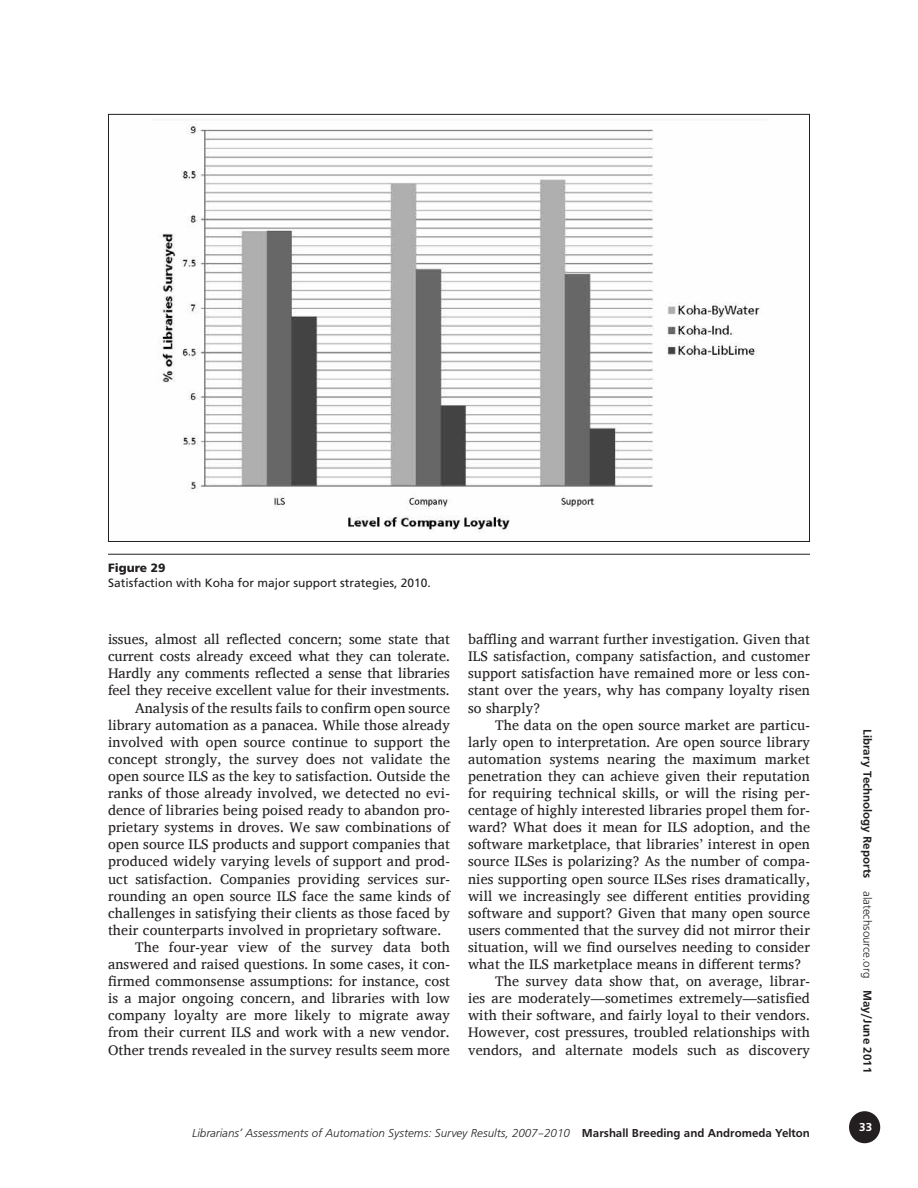
<style>
.page{position:relative;width:918px;height:1188px;background:#fff}
.page>*{position:absolute;margin:0;border:0;box-sizing:border-box;transform-origin:0 0}
.t1{font:14.25px/17.1px "Charis SIL";letter-spacing:.01em;color:#231f20;text-align:justify}
.t2{font:12px "Frugal Sans Light Italic DTC";color:#231f20}
.t3{font:12px "Frugal Sans Bold DTC";color:#231f20}
.t4{font:12px "Frutiger";color:#231f20}
.t5{font:900 12px "Frutiger";color:#231f20}
.t6{font:12px "Frugal Sans Bold DTC";color:#fff}
.s1{font-family:"Frugal Sans Bold DTC"}
.s2{font-family:"Frugal Sans Light DTC"}
</style>
<div class="page">
<div style="left:850px;top:1112px;width:29px;height:31px;background:#231f20;border-radius:50%"></div>
<div style="left:849px;top:1111px;width:31px;height:32px;border:2px solid #231f20;border-radius:50%"></div>
<hr style="left:108px;top:554px;width:702px;height:1px;background:#231f20">
<img style="left:159px;top:124px;width:602px;height:409px">
<p class="t5" style="left:108px;top:561px;width:59px">Figure 29</p>
<p class="t4" style="left:108px;top:576px;width:324px">Satisfaction with Koha for major support strategies, 2010.</p>
<p class="t1" style="left:108px;top:631px;width:343px">issues, almost all reflected concern; some state that</p>
<p class="t1" style="left:108px;top:648px;width:343px">current costs already exceed what they can tolerate.</p>
<p class="t1" style="left:108px;top:665px;width:343px">Hardly any comments reflected a sense that libraries</p>
<p class="t1" style="left:108px;top:682px;width:343px">feel they receive excellent value for their investments.</p>
<p class="t1" style="left:135px;top:699px;width:317px">Analysis of the results fails to confirm open source</p>
<p class="t1" style="left:108px;top:716px;width:344px">library automation as a panacea. While those already</p>
<p class="t1" style="left:108px;top:733px;width:344px">involved with open source continue to support the</p>
<p class="t1" style="left:108px;top:750px;width:344px">concept strongly, the survey does not validate the</p>
<p class="t1" style="left:108px;top:767px;width:344px">open source ILS as the key to satisfaction. Outside the</p>
<p class="t1" style="left:108px;top:785px;width:343px">ranks of those already involved, we detected no evi-</p>
<p class="t1" style="left:108px;top:802px;width:343px">dence of libraries being poised ready to abandon pro-</p>
<p class="t1" style="left:108px;top:819px;width:343px">prietary systems in droves. We saw combinations of</p>
<p class="t1" style="left:108px;top:836px;width:344px">open source ILS products and support companies that</p>
<p class="t1" style="left:108px;top:853px;width:343px">produced widely varying levels of support and prod-</p>
<p class="t1" style="left:108px;top:870px;width:343px">uct satisfaction. Companies providing services sur-</p>
<p class="t1" style="left:108px;top:887px;width:343px">rounding an open source ILS face the same kinds of</p>
<p class="t1" style="left:108px;top:904px;width:343px">challenges in satisfying their clients as those faced by</p>
<p class="t1" style="left:108px;top:921px;width:335px">their counterparts involved in proprietary software.</p>
<p class="t1" style="left:135px;top:938px;width:316px">The four-year view of the survey data both</p>
<p class="t1" style="left:108px;top:956px;width:343px">answered and raised questions. In some cases, it con-</p>
<p class="t1" style="left:108px;top:973px;width:344px">firmed commonsense assumptions: for instance, cost</p>
<p class="t1" style="left:108px;top:990px;width:343px">is a major ongoing concern, and libraries with low</p>
<p class="t1" style="left:108px;top:1007px;width:344px">company loyalty are more likely to migrate away</p>
<p class="t1" style="left:108px;top:1024px;width:343px">from their current ILS and work with a new vendor.</p>
<p class="t1" style="left:108px;top:1041px;width:343px">Other trends revealed in the survey results seem more</p>
<p class="t1" style="left:468px;top:631px;width:344px">baffling and warrant further investigation. Given that ILS satisfaction, company satisfaction, and customer support satisfaction have remained more or less con&shy;stant over the years, why has company loyalty risen so sharply?</p>
<p class="t1" style="left:495px;top:716px;width:316px">The data on the open source market are particu-</p>
<p class="t1" style="left:468px;top:733px;width:344px">larly open to interpretation. Are open source library</p>
<p class="t1" style="left:468px;top:750px;width:344px">automation systems nearing the maximum market</p>
<p class="t1" style="left:468px;top:767px;width:343px">penetration they can achieve given their reputation</p>
<p class="t1" style="left:468px;top:785px;width:343px">for requiring technical skills, or will the rising per-</p>
<p class="t1" style="left:468px;top:802px;width:343px">centage of highly interested libraries propel them for-</p>
<p class="t1" style="left:468px;top:819px;width:344px">ward? What does it mean for ILS adoption, and the</p>
<p class="t1" style="left:468px;top:836px;width:343px">software marketplace, that libraries’ interest in open</p>
<p class="t1" style="left:468px;top:853px;width:343px">source ILSes is polarizing? As the number of compa-</p>
<p class="t1" style="left:468px;top:870px;width:344px">nies supporting open source ILSes rises dramatically,</p>
<p class="t1" style="left:468px;top:887px;width:343px">will we increasingly see different entities providing</p>
<p class="t1" style="left:468px;top:904px;width:344px">software and support? Given that many open source</p>
<p class="t1" style="left:468px;top:921px;width:344px">users commented that the survey did not mirror their</p>
<p class="t1" style="left:468px;top:938px;width:344px">situation, will we find ourselves needing to consider</p>
<p class="t1" style="left:468px;top:956px;width:335px">what the ILS marketplace means in different terms?</p>
<p class="t1" style="left:495px;top:973px;width:316px">The survey data show that, on average, librar-</p>
<p class="t1" style="left:468px;top:990px;width:344px">ies are moderately—sometimes extremely—satisfied</p>
<p class="t1" style="left:468px;top:1007px;width:344px">with their software, and fairly loyal to their vendors.</p>
<p class="t1" style="left:468px;top:1024px;width:344px">However, cost pressures, troubled relationships with</p>
<p class="t1" style="left:468px;top:1041px;width:344px">vendors, and alternate models such as discovery</p>
<p class="t2" style="left:192px;top:1126px;width:619px">Librarians’ Assessments of Automation Systems: Survey Results, 2007–2010 <span class="s1">Marshall Breeding and Andromeda Yelton</span></p>
<p class="t3" style="left:874px;top:729px;width:345px;rotate:90deg">Library Technology Reports <span class="s2">alatechsource.org</span> May/June 2011</p>
<p class="t6" style="left:859px;top:1120px;width:14px">33</p>
</div>
